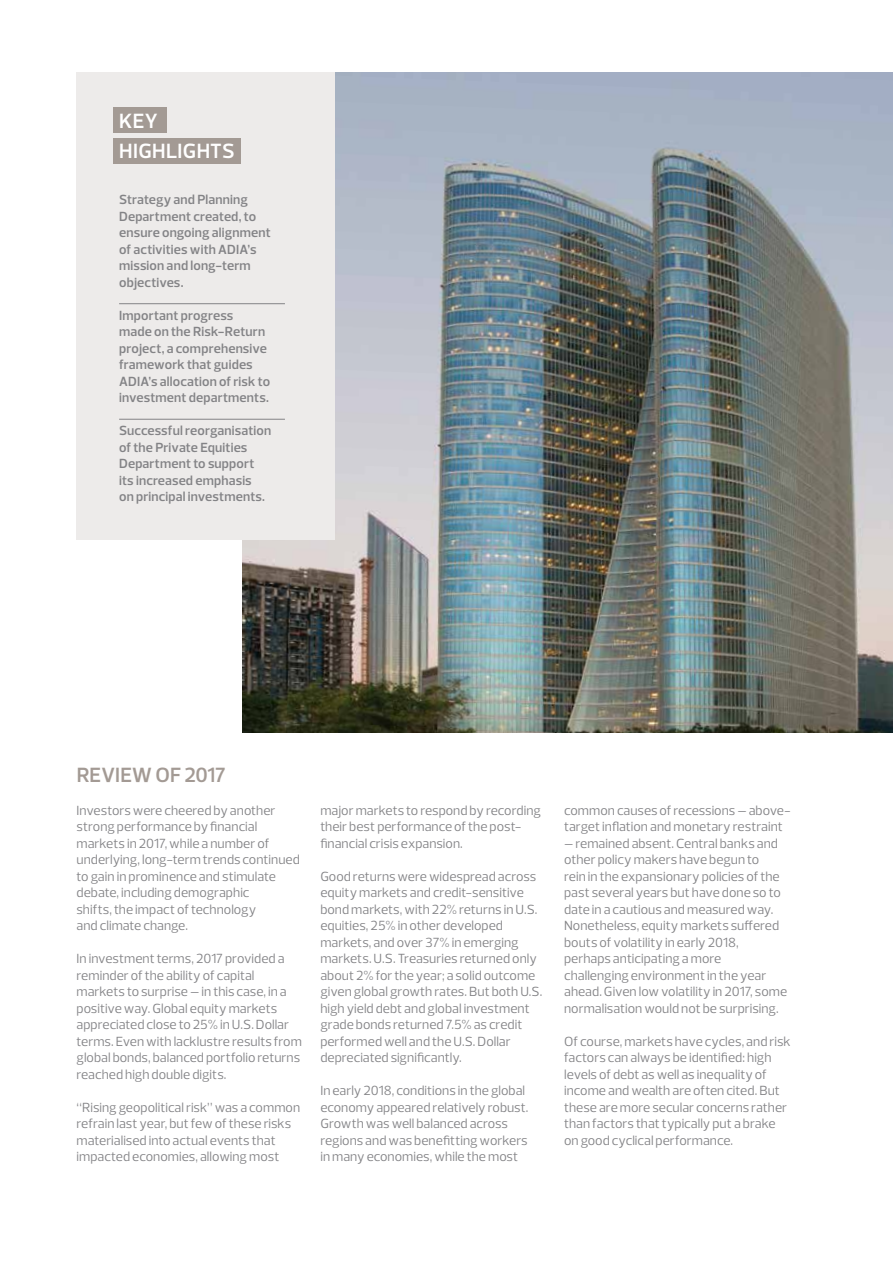
<style>
.page{position:relative;width:893px;height:1263px;background:#fff}
.page>*{position:absolute;margin:0;border:0;box-sizing:border-box;transform-origin:0 0}
.t1{font:600 21px/30px "Prelo";letter-spacing:.015em;color:#fff}
.t2{font:600 21px "Prelo";letter-spacing:.005em;color:#a39a94}
.t3{font:13.5px/16.5px "Prelo";color:#838386}
.t4{font:600 13.5px/16.5px "Prelo";letter-spacing:.01em;color:#838386}
</style>
<div class="page">
<img style="left:242px;top:72px;width:651px;height:660px">
<div style="left:77px;top:72px;width:258px;height:468px;background:#edebea"></div>
<div style="left:113px;top:108px;width:54px;height:25px;background:#a39a94"></div>
<div style="left:113px;top:138px;width:128px;height:26px;background:#a39a94"></div>
<hr style="left:119px;top:303px;width:166px;height:1px;background:#838386">
<hr style="left:119px;top:419px;width:166px;height:1px;background:#838386">
<h1 class="t1" style="left:119px;top:106px;width:117px">KEY<br>HIGHLIGHTS</h1>
<p class="t4" style="left:119px;top:192px;width:153px">Strategy and Planning<br>Department created, to ensure ongoing alignment of activities with ADIA’s mission and long-term objectives.</p>
<p class="t4" style="left:119px;top:307px;width:153px">Important progress<br>made on the Risk-Return project, a comprehensive framework that guides<br>ADIA’s allocation of risk to investment departments.</p>
<p class="t4" style="left:119px;top:423px;width:154px">Successful reorganisation of the Private Equities<br>Department to support its increased emphasis<br>on principal investments.</p>
<h1 class="t2" style="left:77px;top:762px;width:150px">REVIEW OF 2017</h1>
<p class="t3" style="left:77px;top:802px;width:225px">Investors were cheered by another strong performance by financial markets in 2017, while a number of underlying, long-term trends continued to gain in prominence and stimulate debate, including demographic shifts,the impact of technology<br>and climate change.</p>
<p class="t3" style="left:77px;top:951px;width:227px">In investment terms, 2017 provided a reminder of the ability of capital markets to surprise – in this case, in a positive way. Global equity markets appreciated close to 25% in U.S. Dollar terms. Even with lacklustre results from global bonds, balanced portfolio returns reached high double digits.</p>
<p class="t3" style="left:77px;top:1099px;width:225px">“Rising geopolitical risk” was a common refrain last year, but few of these risks materialised into actual events that impacted economies, allowing most</p>
<p class="t3" style="left:320px;top:802px;width:222px">major markets to respond by recording their best performance of the post&shy;financial crisis expansion.</p>
<p class="t3" style="left:320px;top:868px;width:224px">Good returns were widespread across equity markets and credit-sensitive bond markets, with 22% returns in U.S. equities, 25% in other developed markets, and over 37% in emerging markets. U.S. Treasuries returned only about 2% for the year; a solid outcome given global growth rates. But both U.S. high yield debt and global investment grade bonds returned 7.5% as credit performed well and the U.S. Dollar depreciated significantly.</p>
<p class="t3" style="left:320px;top:1082px;width:210px">In early 2018, conditions in the global economy appeared relatively robust.<br>Growth was well balanced across regions and was benefitting workers in many economies, while the most</p>
<p class="t3" style="left:564px;top:802px;width:228px">common causes of recessions – above&shy;target inflation and monetary restraint</p>
<p class="t3" style="left:564px;top:835px;width:225px">– remained absent. Central banks and other policy makers have begun to<br>rein in the expansionary policies of the past several years but have done so to date in a cautious and measured way.<br>Nonetheless, equity markets suffered bouts of volatility in early 2018, perhaps anticipating a more challenging environment in the year ahead. Given low volatility in 2017, some normalisation would not be surprising.</p>
<p class="t3" style="left:564px;top:1033px;width:228px">Of course, markets have cycles, and risk factors can always be identified: high levels of debt as well as inequality of income and wealth are often cited. But these are more secular concerns rather than factors that typically put a brake on good cyclical performance.</p>
</div>
